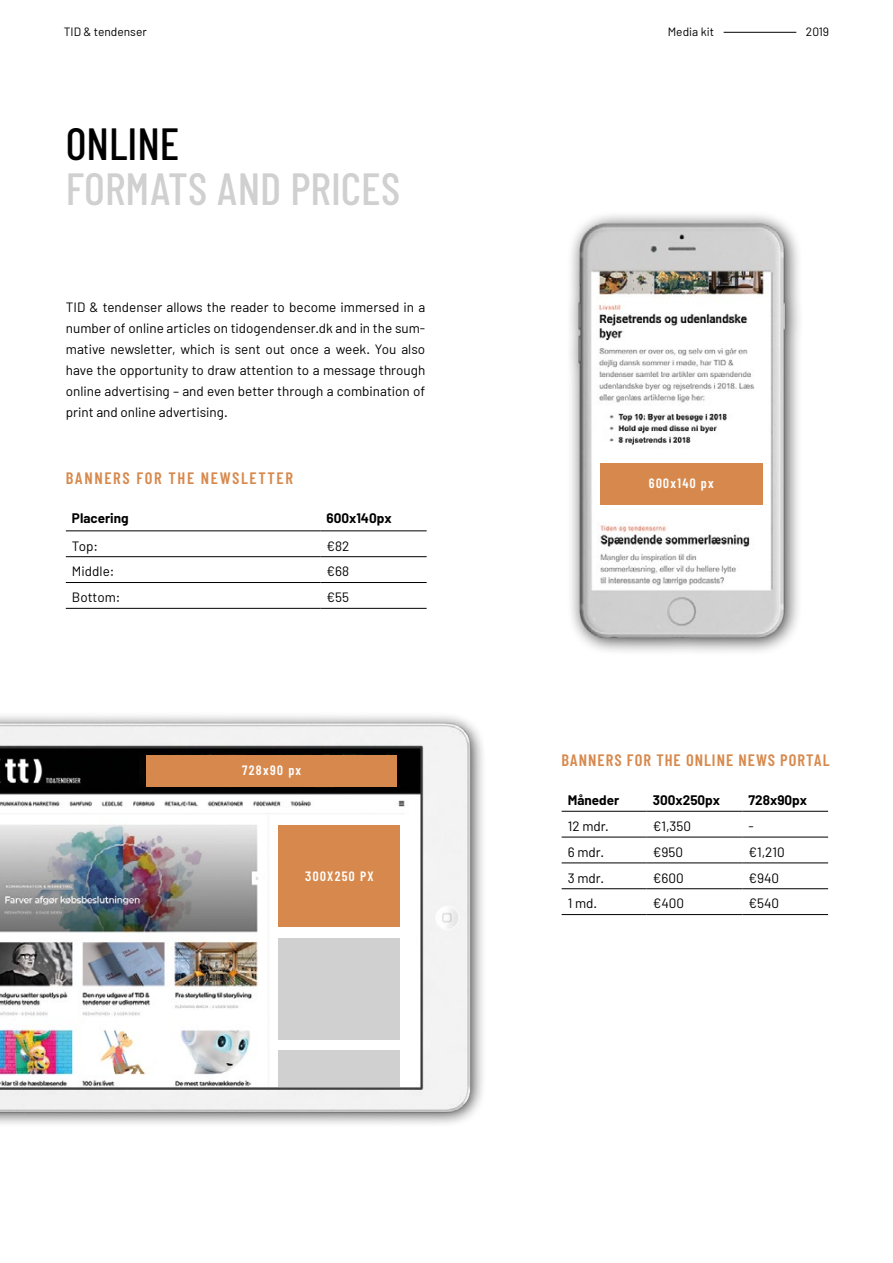
<style>
.page{position:relative;width:893px;height:1263px;background:#fff}
.page>*{position:absolute;margin:0;border:0;box-sizing:border-box;transform-origin:0 0}
.t1{font:500 45px "Barlow Condensed";color:#d0d0d0}
.t2{font:500 45px "Barlow Condensed";color:#000}
.t3{font:600 16.5px "Barlow Condensed";letter-spacing:.06em;color:#d7894d}
.t4{font:600 16.5px "Barlow Condensed";letter-spacing:.1em;color:#d7894d}
.t5{font:13.5px/21px "Barlow";color:#000;text-align:justify}
.t6{font:700 13.5px "Barlow";color:#000}
.t7{font:600 13.5px "Barlow Condensed";letter-spacing:.1em;color:#fff}
.t8{font:12px "Barlow";color:#000}
</style>
<div class="page">
<img style="left:570px;top:215px;width:230px;height:437px">
<div style="left:600px;top:463px;width:163px;height:41px;background:#d7894d"></div>
<img style="left:0;top:716px;width:483px;height:408px">
<div style="left:147px;top:755px;width:250px;height:32px;background:#d7894d"></div>
<div style="left:279px;top:825px;width:121px;height:102px;background:#d7894d"></div>
<div style="left:279px;top:938px;width:121px;height:102px;background:#d0d0d0"></div>
<div style="left:279px;top:1050px;width:121px;height:37px;background:#d0d0d0"></div>
<hr style="left:724px;top:32px;width:72px;height:1px;background:#000">
<hr style="left:66px;top:556px;width:254px;height:1px;background:#000">
<hr style="left:320px;top:556px;width:107px;height:1px;background:#000">
<hr style="left:66px;top:582px;width:254px;height:1px;background:#000">
<hr style="left:320px;top:582px;width:107px;height:1px;background:#000">
<hr style="left:66px;top:608px;width:254px;height:1px;background:#000">
<hr style="left:320px;top:608px;width:107px;height:1px;background:#000">
<hr style="left:66px;top:531px;width:254px;height:1px;background:#000">
<hr style="left:320px;top:531px;width:107px;height:1px;background:#000">
<hr style="left:562px;top:837px;width:85px;height:1px;background:#000">
<hr style="left:647px;top:837px;width:95px;height:1px;background:#000">
<hr style="left:742px;top:837px;width:86px;height:1px;background:#000">
<hr style="left:562px;top:863px;width:85px;height:1px;background:#000">
<hr style="left:647px;top:863px;width:95px;height:1px;background:#000">
<hr style="left:742px;top:863px;width:86px;height:1px;background:#000">
<hr style="left:562px;top:888px;width:85px;height:1px;background:#000">
<hr style="left:647px;top:888px;width:95px;height:1px;background:#000">
<hr style="left:742px;top:888px;width:86px;height:1px;background:#000">
<hr style="left:562px;top:914px;width:85px;height:1px;background:#000">
<hr style="left:647px;top:914px;width:95px;height:1px;background:#000">
<hr style="left:742px;top:914px;width:86px;height:1px;background:#000">
<hr style="left:562px;top:811px;width:85px;height:1px;background:#000">
<hr style="left:647px;top:811px;width:95px;height:1px;background:#000">
<hr style="left:742px;top:811px;width:86px;height:1px;background:#000">
<p class="t8" style="left:64px;top:24px;width:85px">TID &amp; tendenser</p>
<h1 class="t2" style="left:66px;top:116px;width:115px">ONLINE</h1>
<h1 class="t1" style="left:66px;top:161px;width:336px">FORMATS AND PRICES</h1>
<p class="t5" style="left:66px;top:296px;width:361px">TID &amp; tendenser allows the reader to become immersed in a number of online articles on tidogendenser.dk and in the sum&shy;mative newsletter, which is sent out once a week. You also have the opportunity to draw attention to a message through online advertising – and even better through a combination of print and online advertising.</p>
<p class="t4" style="left:66px;top:468px;width:229px">BANNERS FOR THE NEWSLETTER</p>
<p class="t6" style="left:72px;top:509px;width:58px">Placering</p>
<p class="t6" style="left:326px;top:509px;width:67px">600x140px</p>
<p class="t5" style="left:72px;top:535px;width:28px">Top:</p>
<p class="t5" style="left:326px;top:535px;width:24px">€82</p>
<p class="t5" style="left:72px;top:561px;width:44px">Middle:</p>
<p class="t5" style="left:326px;top:561px;width:24px">€68</p>
<p class="t5" style="left:72px;top:586px;width:50px">Bottom:</p>
<p class="t5" style="left:326px;top:586px;width:24px">€55</p>
<p class="t7" style="left:242px;top:762px;width:61px">728x90 px</p>
<p class="t7" style="left:305px;top:867px;width:70px">300X250 PX</p>
<p class="t8" style="left:668px;top:24px;width:48px">Media kit</p>
<p class="t8" style="left:806px;top:24px;width:25px">2019</p>
<p class="t7" style="left:649px;top:475px;width:66px">600x140 px</p>
<p class="t3" style="left:562px;top:750px;width:269px">BANNERS FOR THE ONLINE NEWS PORTAL</p>
<p class="t6" style="left:568px;top:792px;width:53px">Måneder</p>
<p class="t6" style="left:653px;top:792px;width:69px">300x250px</p>
<p class="t6" style="left:748px;top:792px;width:60px">728x90px</p>
<p class="t5" style="left:568px;top:815px;width:43px">12 mdr.</p>
<p class="t5" style="left:653px;top:815px;width:40px">€1,350</p>
<p class="t5" style="left:748px;top:815px;width:7px">-</p>
<p class="t5" style="left:568px;top:841px;width:38px">6 mdr.</p>
<p class="t5" style="left:653px;top:841px;width:32px">€950</p>
<p class="t5" style="left:748px;top:841px;width:38px">€1,210</p>
<p class="t5" style="left:568px;top:867px;width:38px">3 mdr.</p>
<p class="t5" style="left:653px;top:867px;width:32px">€600</p>
<p class="t5" style="left:748px;top:867px;width:32px">€940</p>
<p class="t5" style="left:568px;top:893px;width:31px">1 md.</p>
<p class="t5" style="left:653px;top:893px;width:33px">€400</p>
<p class="t5" style="left:748px;top:893px;width:32px">€540</p>
</div>
